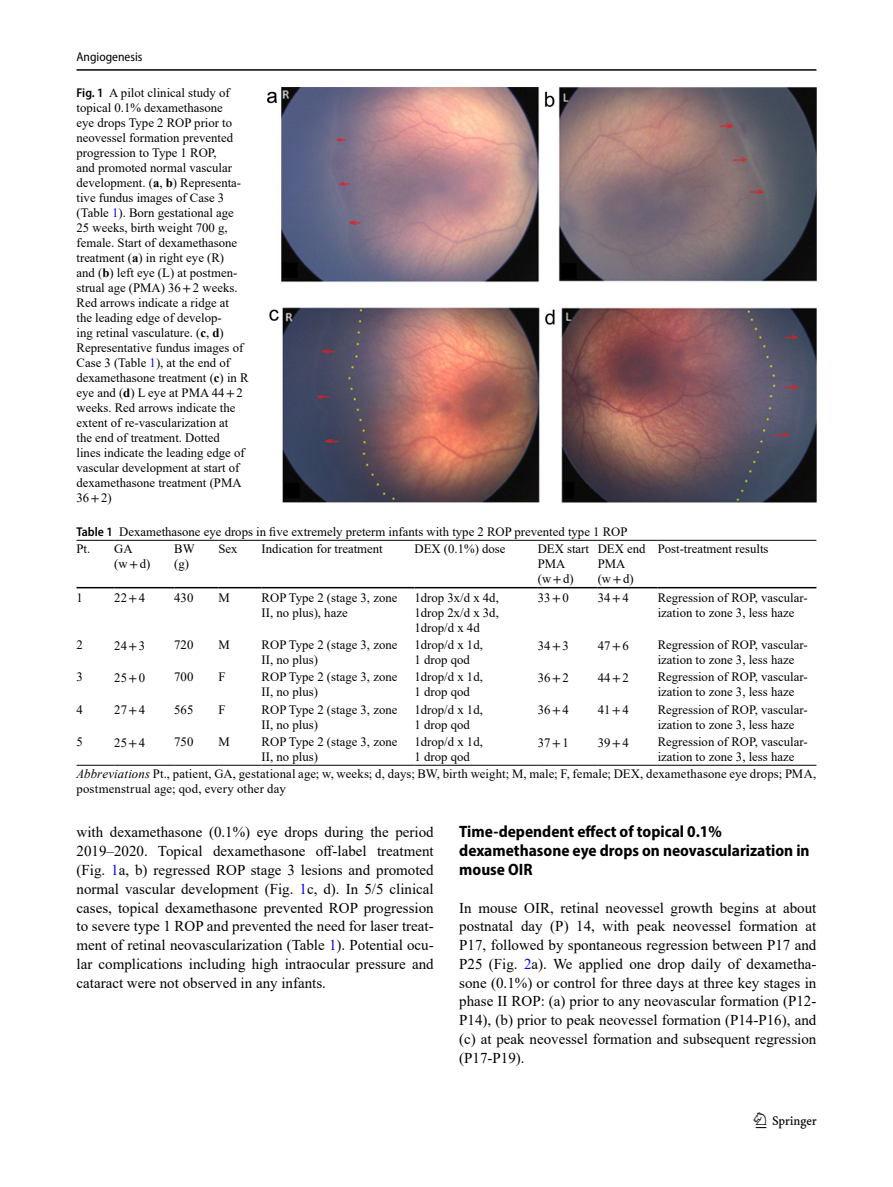
<style>
.page{position:relative;width:893px;height:1187px;background:#fff}
.page>*{position:absolute;margin:0;border:0;box-sizing:border-box;transform-origin:0 0}
.t1{font:22.5px "Springnew";color:#000}
.Head_2{font:700 semi-condensed 16.5px/18.8px "Myriad Pro";color:#000}
.Body_Text{font:15px/18.8px "Times New Roman";color:#000;text-align:justify}
.Figure_Caption_Side{font:12.75px/15px "Times New Roman";color:#000}
.Table_Body{font:12.75px/15px "Times New Roman";color:#000}
.Table_Footnote{font:12.75px/15px "Times New Roman";letter-spacing:.01em;color:#000}
.Table_Head{font:12.75px/15px "Times New Roman";color:#000}
.Table_Caption{font:12.75px "Times New Roman";color:#000}
.t2{font:semi-condensed 12.75px "Myriad Pro";color:#000}
.s1{font-family:"Myriad Pro";font-weight:600;font-stretch:semi-condensed}
.s2{font-weight:700}
.s3{color:#00f}
.s4{font-family:"STIX"}
.s5{font-style:italic}
</style>
<div class="page">
<hr style="left:77px;top:69px;width:739px;height:2px;background:#000">
<hr style="left:77px;top:587px;width:37px;height:1px;background:#000">
<hr style="left:114px;top:540px;width:60px;height:1px;background:#000">
<hr style="left:114px;top:587px;width:60px;height:1px;background:#000">
<hr style="left:174px;top:540px;width:45px;height:1px;background:#000">
<hr style="left:174px;top:587px;width:45px;height:1px;background:#000">
<hr style="left:219px;top:540px;width:43px;height:1px;background:#000">
<hr style="left:219px;top:587px;width:43px;height:1px;background:#000">
<hr style="left:262px;top:540px;width:153px;height:1px;background:#000">
<hr style="left:262px;top:587px;width:153px;height:1px;background:#000">
<hr style="left:415px;top:540px;width:123px;height:1px;background:#000">
<hr style="left:415px;top:587px;width:123px;height:1px;background:#000">
<hr style="left:538px;top:540px;width:60px;height:1px;background:#000">
<hr style="left:538px;top:587px;width:60px;height:1px;background:#000">
<hr style="left:598px;top:540px;width:60px;height:1px;background:#000">
<hr style="left:598px;top:587px;width:60px;height:1px;background:#000">
<hr style="left:658px;top:540px;width:158px;height:1px;background:#000">
<hr style="left:658px;top:587px;width:158px;height:1px;background:#000">
<hr style="left:114px;top:764px;width:60px;height:1px;background:#000">
<hr style="left:174px;top:764px;width:45px;height:1px;background:#000">
<hr style="left:219px;top:764px;width:43px;height:1px;background:#000">
<hr style="left:262px;top:764px;width:153px;height:1px;background:#000">
<hr style="left:415px;top:764px;width:123px;height:1px;background:#000">
<hr style="left:538px;top:764px;width:60px;height:1px;background:#000">
<hr style="left:598px;top:764px;width:60px;height:1px;background:#000">
<hr style="left:658px;top:764px;width:158px;height:1px;background:#000">
<hr style="left:77px;top:764px;width:37px;height:1px;background:#000">
<hr style="left:77px;top:540px;width:37px;height:1px;background:#000">
<img style="left:268px;top:87px;width:548px;height:415px">
<p class="t2" style="left:77px;top:49px;width:68px">Angiogenesis</p>
<p class="Figure_Caption_Side" style="left:77px;top:84px;width:174px"><span class="s1">Fig. 1</span> A pilot clinical study of topical 0.1% dexamethasone<br>eye drops Type 2 ROP prior to neovessel formation prevented progression to Type 1 ROP,<br>and promoted normal vascular development. (<span class="s2">a</span>, <span class="s2">b</span>) Representa&shy;tive fundus images of Case 3 (Table <span class="s3">1</span>). Born gestational age<br>25 weeks, birth weight 700 g, female. Start of dexamethasone treatment (<span class="s2">a</span>) in right eye (R)<br>and (<span class="s2">b</span>) left eye (L) at postmen&shy;strual age (PMA) 36<span class="s4">+</span>2 weeks.<br>Red arrows indicate a ridge at<br>the leading edge of develop-<br>ing retinal vasculature. (<span class="s2">c</span>, <span class="s2">d</span>)<br>Representative fundus images of<br>Case 3 (Table <span class="s3">1</span>), at the end of dexamethasone treatment (<span class="s2">c</span>) in R eye and (<span class="s2">d</span>) L eye at PMA 44<span class="s4">+</span>2 weeks. Red arrows indicate the extent of re-vascularization at<br>the end of treatment. Dotted<br>lines indicate the leading edge of vascular development at start of dexamethasone treatment (PMA<br>36<span class="s4">+</span>2)</p>
<p class="Table_Caption" style="left:77px;top:522px;width:552px"><span class="s1">Table 1</span> Dexamethasone eye drops in five extremely preterm infants with type 2 ROP prevented type 1 ROP</p>
<p class="Table_Head" style="left:77px;top:541px;width:15px">Pt.</p>
<p class="Table_Head" style="left:114px;top:541px;width:37px">GA (w<span class="s4">+</span>d)</p>
<p class="Table_Head" style="left:174px;top:541px;width:22px">BW (g)</p>
<p class="Table_Head" style="left:219px;top:541px;width:21px">Sex</p>
<p class="Table_Head" style="left:262px;top:541px;width:123px">Indication for treatment</p>
<p class="Table_Head" style="left:415px;top:541px;width:92px">DEX (0.1%) dose</p>
<p class="Table_Head" style="left:538px;top:541px;width:53px">DEX start</p>
<p class="Table_Head" style="left:598px;top:541px;width:49px">DEX end<br>PMA (w<span class="s4">+</span>d)</p>
<p class="Table_Head" style="left:658px;top:541px;width:112px">Post-treatment results</p>
<p class="Table_Head" style="left:538px;top:556px;width:37px">PMA (w<span class="s4">+</span>d)</p>
<p class="Table_Body" style="left:77px;top:589px;width:8px">1</p>
<p class="Table_Body" style="left:114px;top:590px;width:33px">22<span class="s4">+</span>4</p>
<p class="Table_Body" style="left:174px;top:589px;width:21px">430</p>
<p class="Table_Body" style="left:219px;top:589px;width:13px">M</p>
<p class="Table_Body" style="left:262px;top:589px;width:137px">ROP Type 2 (stage 3, zone<br>II, no plus), haze</p>
<p class="Table_Body" style="left:415px;top:589px;width:86px">1drop 3x/d x 4d,</p>
<p class="Table_Body" style="left:415px;top:604px;width:86px">1drop 2x/d x 3d,</p>
<p class="Table_Body" style="left:415px;top:619px;width:67px">1drop/d x 4d</p>
<p class="Table_Body" style="left:77px;top:636px;width:8px">2</p>
<p class="Table_Body" style="left:114px;top:637px;width:33px">24<span class="s4">+</span>3</p>
<p class="Table_Body" style="left:174px;top:636px;width:21px">720</p>
<p class="Table_Body" style="left:219px;top:636px;width:13px">M</p>
<p class="Table_Body" style="left:262px;top:636px;width:137px">ROP Type 2 (stage 3, zone<br>II, no plus)</p>
<p class="Table_Body" style="left:415px;top:636px;width:70px">1drop/d x 1d,</p>
<p class="Table_Body" style="left:415px;top:651px;width:57px">1 drop qod</p>
<p class="Table_Body" style="left:77px;top:669px;width:8px">3</p>
<p class="Table_Body" style="left:114px;top:669px;width:33px">25<span class="s4">+</span>0</p>
<p class="Table_Body" style="left:174px;top:669px;width:21px">700</p>
<p class="Table_Body" style="left:219px;top:669px;width:9px">F</p>
<p class="Table_Body" style="left:262px;top:669px;width:137px">ROP Type 2 (stage 3, zone<br>II, no plus)</p>
<p class="Table_Body" style="left:415px;top:669px;width:70px">1drop/d x 1d,</p>
<p class="Table_Body" style="left:415px;top:684px;width:57px">1 drop qod</p>
<p class="Table_Body" style="left:77px;top:701px;width:8px">4</p>
<p class="Table_Body" style="left:114px;top:702px;width:33px">27<span class="s4">+</span>4</p>
<p class="Table_Body" style="left:174px;top:701px;width:21px">565</p>
<p class="Table_Body" style="left:219px;top:701px;width:9px">F</p>
<p class="Table_Body" style="left:262px;top:701px;width:137px">ROP Type 2 (stage 3, zone<br>II, no plus)</p>
<p class="Table_Body" style="left:415px;top:701px;width:70px">1drop/d x 1d,</p>
<p class="Table_Body" style="left:415px;top:716px;width:57px">1 drop qod</p>
<p class="Table_Body" style="left:538px;top:590px;width:33px">33<span class="s4">+</span>0</p>
<p class="Table_Body" style="left:598px;top:590px;width:33px">34<span class="s4">+</span>4</p>
<p class="Table_Body" style="left:658px;top:589px;width:151px">Regression of ROP, vascular&shy;ization to zone 3, less haze</p>
<p class="Table_Body" style="left:538px;top:637px;width:33px">34<span class="s4">+</span>3</p>
<p class="Table_Body" style="left:598px;top:637px;width:33px">47<span class="s4">+</span>6</p>
<p class="Table_Body" style="left:658px;top:636px;width:151px">Regression of ROP, vascular&shy;ization to zone 3, less haze</p>
<p class="Table_Body" style="left:538px;top:669px;width:33px">36<span class="s4">+</span>2</p>
<p class="Table_Body" style="left:598px;top:669px;width:33px">44<span class="s4">+</span>2</p>
<p class="Table_Body" style="left:658px;top:669px;width:151px">Regression of ROP, vascular&shy;ization to zone 3, less haze</p>
<p class="Table_Body" style="left:538px;top:702px;width:33px">36<span class="s4">+</span>4</p>
<p class="Table_Body" style="left:598px;top:702px;width:33px">41<span class="s4">+</span>4</p>
<p class="Table_Body" style="left:658px;top:701px;width:151px">Regression of ROP, vascular&shy;ization to zone 3, less haze</p>
<p class="Table_Body" style="left:538px;top:734px;width:33px">37<span class="s4">+</span>1</p>
<p class="Table_Body" style="left:598px;top:734px;width:33px">39<span class="s4">+</span>4</p>
<p class="Table_Body" style="left:658px;top:733px;width:151px">Regression of ROP, vascular&shy;ization to zone 3, less haze</p>
<p class="Table_Footnote" style="left:77px;top:766px;width:741px"><span class="s5">Abbreviations</span> Pt., patient, GA, gestational age; w, weeks; d, days; BW, birth weight; M, male; F, female; DEX, dexamethasone eye drops; PMA, postmenstrual age; qod, every other day</p>
<p class="Table_Body" style="left:77px;top:733px;width:8px">5</p>
<p class="Table_Body" style="left:114px;top:734px;width:33px">25<span class="s4">+</span>4</p>
<p class="Table_Body" style="left:174px;top:733px;width:21px">750</p>
<p class="Table_Body" style="left:219px;top:733px;width:13px">M</p>
<p class="Table_Body" style="left:262px;top:733px;width:137px">ROP Type 2 (stage 3, zone<br>II, no plus)</p>
<p class="Table_Body" style="left:415px;top:733px;width:70px">1drop/d x 1d,</p>
<p class="Table_Body" style="left:415px;top:748px;width:57px">1 drop qod</p>
<p class="Body_Text" style="left:77px;top:822px;width:359px">with dexamethasone (0.1%) eye drops during the period 2019–2020. Topical dexamethasone off-label treatment (Fig. <span class="s3">1</span>a, b) regressed ROP stage 3 lesions and promoted normal vascular development (Fig. <span class="s3">1</span>c, d). In 5/5 clinical cases, topical dexamethasone prevented ROP progression to severe type 1 ROP and prevented the need for laser treat&shy;ment of retinal neovascularization (Table <span class="s3">1</span>). Potential ocu&shy;lar complications including high intraocular pressure and cataract were not observed in any infants.</p>
<p class="Head_2" style="left:459px;top:822px;width:352px">Time-dependent effect of topical 0.1% dexamethasone eye drops on neovascularization in mouse OIR</p>
<p class="Body_Text" style="left:459px;top:897px;width:359px">In mouse OIR, retinal neovessel growth begins at about postnatal day (P) 14, with peak neovessel formation at P17, followed by spontaneous regression between P17 and P25 (Fig. <span class="s3">2</span>a). We applied one drop daily of dexametha&shy;sone (0.1%) or control for three days at three key stages in phase II ROP: (a) prior to any neovascular formation (P12- P14), (b) prior to peak neovessel formation (P14-P16), and (c) at peak neovessel formation and subsequent regression (P17-P19).</p>
<h1 class="t1" style="left:756px;top:1107px;width:63px">1 3</h1>
</div>
